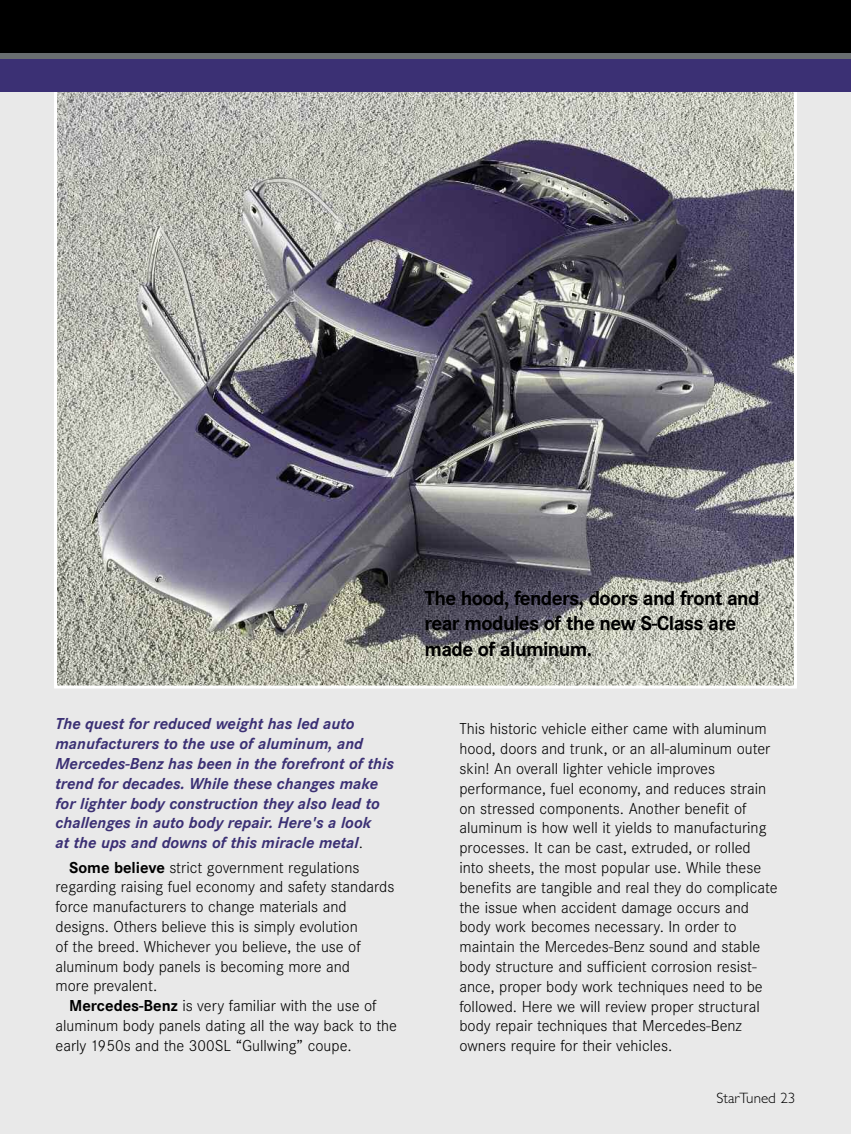
<style>
.page{position:relative;width:851px;height:1134px;background:#fff}
.page>*{position:absolute;margin:0;border:0;box-sizing:border-box;transform-origin:0 0}
.t1{font:700 21px/25.2px "Corporate S";letter-spacing:-.03em;color:#000}
.t2{font:300 16.5px/19.8px "Corporate S";color:#000}
.t3{font:italic 700 16.5px/19.8px "Corporate S";color:#3b3074}
.t4{font:300 15px "Gill Sans";color:#000}
.s1{font-weight:300;font-style:normal;color:#000}
.s2{font-weight:700}
</style>
<div class="page">
<div style="left:0;top:0;width:850px;height:1134px;background:#e9e9e9"></div>
<div style="left:0;top:0;width:850px;height:54px;background:#000"></div>
<div style="left:0;top:54px;width:850px;height:10px;background:#696e70"></div>
<img style="left:58px;top:92px;width:734px;height:592px">
<div style="left:0;top:59px;width:850px;height:33px;background:#3b3074"></div>
<p class="t3" style="left:55px;top:714px;width:340px">The quest for reduced weight has led auto manufacturers to the use of aluminum, and Mercedes-Benz has been in the forefront of this trend for decades. While these changes make for lighter body construction they also lead to challenges in auto body repair. Here's a look<br>at the ups and downs of this miracle metal<span class="s1">.</span></p>
<p class="t2" style="left:55px;top:857px;width:340px;text-indent:14px"><span class="s2">Some believe</span> strict government regulations regarding raising fuel economy and safety standards force manufacturers to change materials and designs. Others believe this is simply evolution<br>of the breed. Whichever you believe, the use of aluminum body panels is becoming more and<br>more prevalent.</p>
<p class="t2" style="left:56px;top:996px;width:343px;text-indent:14px"><span class="s2">Mercedes-Benz</span> is very familiar with the use of aluminum body panels dating all the way back to the early 1950s and the 300SL “Gullwing” coupe.</p>
<p class="t1" style="left:424px;top:585px;width:337px">The hood, fenders, doors and front and rear modules of the new S-Class are made of aluminum.</p>
<p class="t2" style="left:459px;top:719px;width:319px">This historic vehicle either came with aluminum hood, doors and trunk, or an all-aluminum outer skin! An overall lighter vehicle improves performance, fuel economy, and reduces strain on stressed components. Another benefit of aluminum is how well it yields to manufacturing processes. It can be cast, extruded, or rolled into sheets, the most popular use. While these benefits are tangible and real they do complicate the issue when accident damage occurs and body work becomes necessary. In order to maintain the Mercedes-Benz sound and stable body structure and sufficient corrosion resist&shy;ance, proper body work techniques need to be followed. Here we will review proper structural body repair techniques that Mercedes-Benz owners require for their vehicles.</p>
<p class="t4" style="left:716px;top:1089px;width:80px">StarTuned 23</p>
</div>
